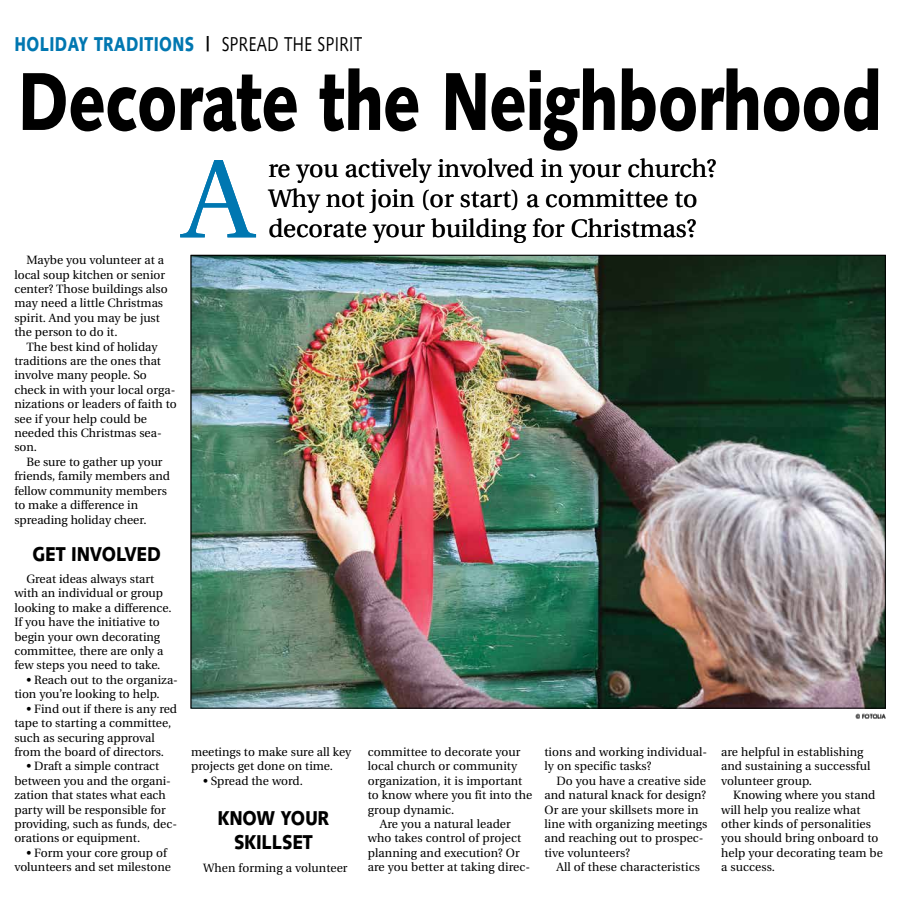
<style>
.page{position:relative;width:900px;height:908px;background:#fff}
.page>*{position:absolute;margin:0;border:0;box-sizing:border-box;transform-origin:0 0}
.t1{font:111.7px "Utopia";color:#0077b1}
.t2{font:900 82px "Syntax";letter-spacing:-.015em;color:#000;scale:.77 1}
.t3{font:25px/30px "Utopia";color:#000}
.t4{font:900 20px "Syntax";letter-spacing:.025em;color:#0077b1;scale:.77 1}
.t5{font:900 20px/24px "Syntax";letter-spacing:-.015em;color:#000;text-align:center;scale:.86 1}
.t6{font:12px/14.4px "Utopia";color:#000}
.t7{font:6px "Syntax";letter-spacing:-.01em;color:#000;scale:.95 1}
.s1{color:#000}
.s2{font-weight:400;color:#000}
</style>
<div class="page">
<img style="left:193px;top:257px;width:691px;height:449px">
<h3 class="t4" style="left:14px;top:32px;width:453px">HOLIDAY TRADITIONS <span class="s1">|</span> <span class="s2">SPREAD THE SPIRIT</span></h3>
<h2 class="t2" style="left:18px;top:53px;width:1124px">Decorate the Neighborhood</h2>
<h1 class="t1" style="left:183px;top:138px;width:72px">A</h1>
<h3 class="t3" style="left:268px;top:154px;width:450px">re you actively involved in your church?<br>Why not join (or start) a committee to decorate your building for Christmas?</h3>
<p class="t6" style="left:14px;top:253px;width:155px;text-indent:12px">Maybe you volunteer at a local soup kitchen or senior center? Those buildings also may need a little Christmas spirit. And you may be just the person to do it.</p>
<p class="t6" style="left:14px;top:339px;width:164px;text-indent:12px">The best kind of holiday traditions are the ones that involve many people. So check in with your local orga&shy;nizations or leaders of faith to see if your help could be needed this Christmas sea&shy;son.</p>
<p class="t6" style="left:14px;top:454px;width:157px;text-indent:12px">Be sure to gather up your friends, family members and fellow community members to make a difference in spreading holiday cheer.</p>
<h3 class="t5" style="left:32px;top:541px;width:151px">GET INVOLVED</h3>
<p class="t6" style="left:14px;top:571px;width:159px;text-indent:12px">Great ideas always start with an individual or group looking to make a difference.<br>If you have the initiative to begin your own decorating committee, there are only a few steps you need to take.</p>
<p class="t6" style="left:14px;top:672px;width:165px;text-indent:12px">• Reach out to the organiza&shy;tion you’re looking to help.</p>
<p class="t6" style="left:14px;top:701px;width:164px;text-indent:12px">• Find out if there is any red tape to starting a committee, such as securing approval from the board of directors.</p>
<p class="t6" style="left:14px;top:759px;width:164px;text-indent:12px">• Draft a simple contract between you and the organi&shy;zation that states what each party will be responsible for providing, such as funds, dec&shy;orations or equipment.</p>
<p class="t6" style="left:14px;top:845px;width:158px;text-indent:12px">• Form your core group of volunteers and set milestone</p>
<p class="t6" style="left:191px;top:744px;width:162px">meetings to make sure all key projects get done on time.</p>
<p class="t6" style="left:203px;top:773px;width:101px">• Spread the word.</p>
<h3 class="t5" style="left:218px;top:806px;width:131px">KNOW YOUR<br>SKILLSET</h3>
<p class="t6" style="left:203px;top:860px;width:146px">When forming a volunteer</p>
<p class="t6" style="left:368px;top:744px;width:154px">committee to decorate your</p>
<p class="t6" style="left:368px;top:759px;width:151px">local church or community</p>
<p class="t6" style="left:368px;top:773px;width:156px">organization, it is important</p>
<p class="t6" style="left:368px;top:787px;width:166px">to know where you fit into the</p>
<p class="t6" style="left:368px;top:802px;width:88px">group dynamic.</p>
<p class="t6" style="left:380px;top:816px;width:133px">Are you a natural leader</p>
<p class="t6" style="left:368px;top:831px;width:155px">who takes control of project</p>
<p class="t6" style="left:368px;top:845px;width:154px">planning and execution? Or</p>
<p class="t6" style="left:368px;top:859px;width:164px">are you better at taking direc-</p>
<p class="t6" style="left:544px;top:744px;width:164px">tions and working individual&shy;ly on specific tasks?</p>
<p class="t6" style="left:544px;top:773px;width:164px;text-indent:12px">Do you have a creative side and natural knack for design?<br>Or are your skillsets more in line with organizing meetings and reaching out to prospec&shy;tive volunteers?</p>
<p class="t6" style="left:556px;top:859px;width:145px">All of these characteristics</p>
<p class="t7" style="left:856px;top:711px;width:33px">© FOTOLIA</p>
<p class="t7" style="left:856px;top:712px;width:33px">© FOTOLIA</p>
<p class="t6" style="left:721px;top:744px;width:151px">are helpful in establishing and sustaining a successful volunteer group.</p>
<p class="t6" style="left:721px;top:787px;width:163px;text-indent:12px">Knowing where you stand will help you realize what other kinds of personalities you should bring onboard to help your decorating team be a success.</p>
</div>
